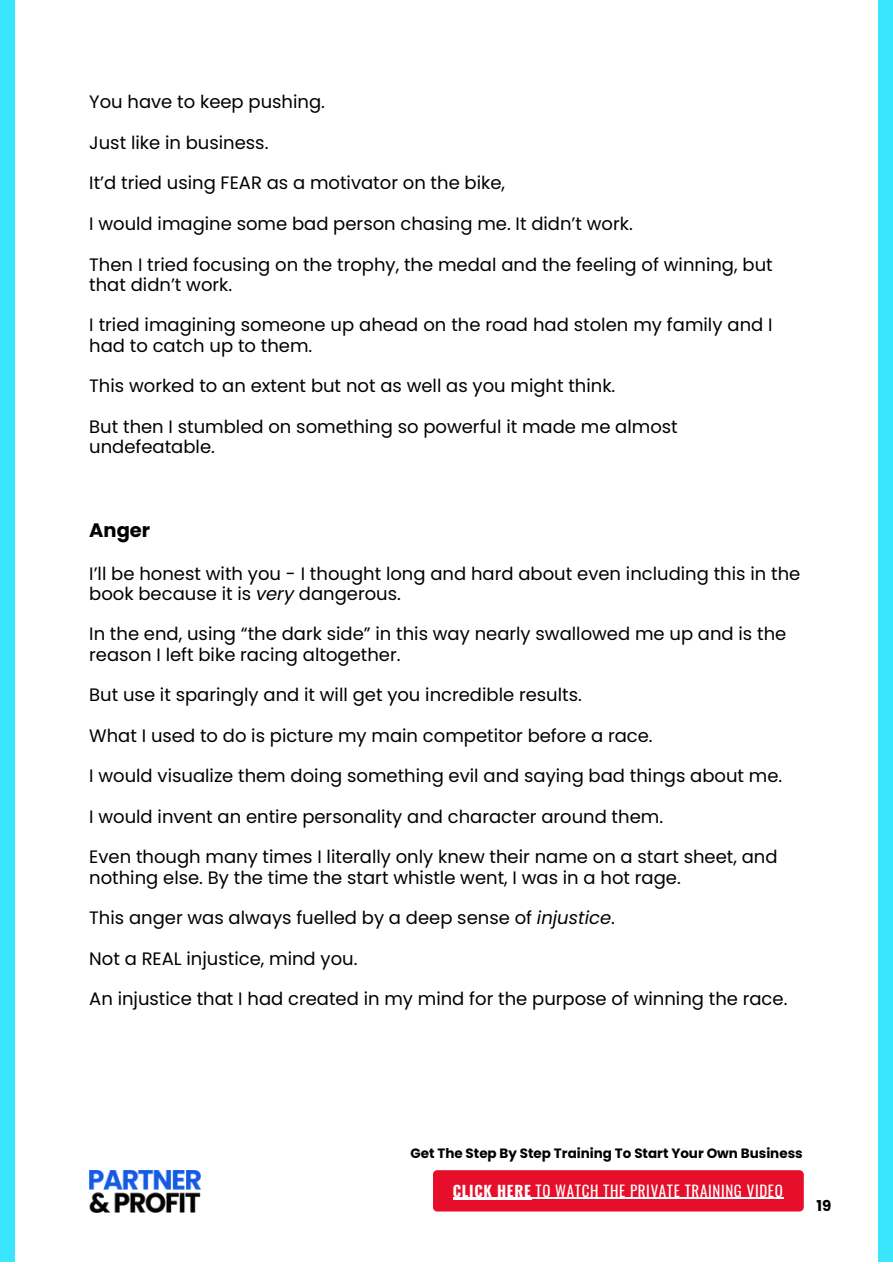
<style>
.page{position:relative;width:893px;height:1264px;background:#fff}
.page>*{position:absolute;margin:0;border:0;box-sizing:border-box;transform-origin:0 0}
.t1{font:700 19.5px "Poppins";color:#000}
.t2{font:18px/20.2px "Poppins";color:#000}
.t3{font:15px "Oswald";letter-spacing:.045em;color:#fff}
.t4{font:700 15px "Poppins";color:#000}
.t5{font:700 13.5px "Poppins";color:#000}
.s1{font-style:italic}
.s2{font-weight:700}
</style>
<div class="page">
<div style="left:0;top:0;width:15px;height:1261px;background:#3ae5fe"></div>
<div style="left:878px;top:0;width:14px;height:1261px;background:#3ae5fe"></div>
<div style="left:433px;top:1170px;width:370px;height:41px;background:#e60e2a"></div>
<hr style="left:453px;top:1198px;width:78px;height:1px;background:#fff">
<img style="left:89px;top:1170px;width:112px;height:42px">
<hr style="left:453px;top:1197px;width:78px;height:1px;background:#fff">
<hr style="left:531px;top:1197px;width:252px;height:1px;background:#fff">
<h2 class="t2" style="left:89px;top:92px;width:237px">You have to keep pushing.</h2>
<h2 class="t2" style="left:89px;top:132px;width:181px">Just like in business.</h2>
<h2 class="t2" style="left:89px;top:173px;width:417px">It’d tried using FEAR as a motivator on the bike,</h2>
<h2 class="t2" style="left:89px;top:213px;width:545px">I would imagine some bad person chasing me. It didn’t work.</h2>
<h2 class="t2" style="left:89px;top:254px;width:685px">Then I tried focusing on the trophy, the medal and the feeling of winning, but that didn’t work.</h2>
<h2 class="t2" style="left:89px;top:315px;width:685px">I tried imagining someone up ahead on the road had stolen my family and I had to catch up to them.</h2>
<h2 class="t2" style="left:89px;top:375px;width:527px">This worked to an extent but not as well as you might think.</h2>
<h2 class="t2" style="left:89px;top:416px;width:590px">But then I stumbled on something so powerful it made me almost undefeatable.</h2>
<h2 class="t1" style="left:89px;top:516px;width:62px">Anger</h2>
<h1 class="t2" style="left:89px;top:563px;width:712px">I’ll be honest with you - I thought long and hard about even including this in the book because it is <span class="s1">very</span> dangerous.</h1>
<h2 class="t2" style="left:89px;top:624px;width:698px">In the end, using “the dark side” in this way nearly swallowed me up and is the reason I left bike racing altogether.</h2>
<h2 class="t2" style="left:89px;top:684px;width:494px">But use it sparingly and it will get you incredible results.</h2>
<h2 class="t2" style="left:89px;top:725px;width:565px">What I used to do is picture my main competitor before a race.</h2>
<h2 class="t2" style="left:89px;top:765px;width:694px">I would visualize them doing something evil and saying bad things about me.</h2>
<h2 class="t2" style="left:89px;top:806px;width:575px">I would invent an entire personality and character around them.</h2>
<h2 class="t2" style="left:89px;top:846px;width:689px">Even though many times I literally only knew their name on a start sheet, and nothing else. By the time the start whistle went, I was in a hot rage.</h2>
<h2 class="t2" style="left:89px;top:907px;width:527px">This anger was always fuelled by a deep sense of <span class="s1">injustice</span>.</h2>
<h2 class="t2" style="left:89px;top:948px;width:270px">Not a REAL injustice, mind you.</h2>
<h2 class="t2" style="left:89px;top:988px;width:699px">An injustice that I had created in my mind for the purpose of winning the race.</h2>
<h3 class="t5" style="left:410px;top:1143px;width:394px">Get The Step By Step Training To Start Your Own Business</h3>
<p class="t3" style="left:453px;top:1178px;width:331px"><span class="s2">CLICK HERE</span> TO WATCH THE PRIVATE TRAINING VIDEO</p>
<p class="t4" style="left:816px;top:1194px;width:16px">19</p>
</div>
